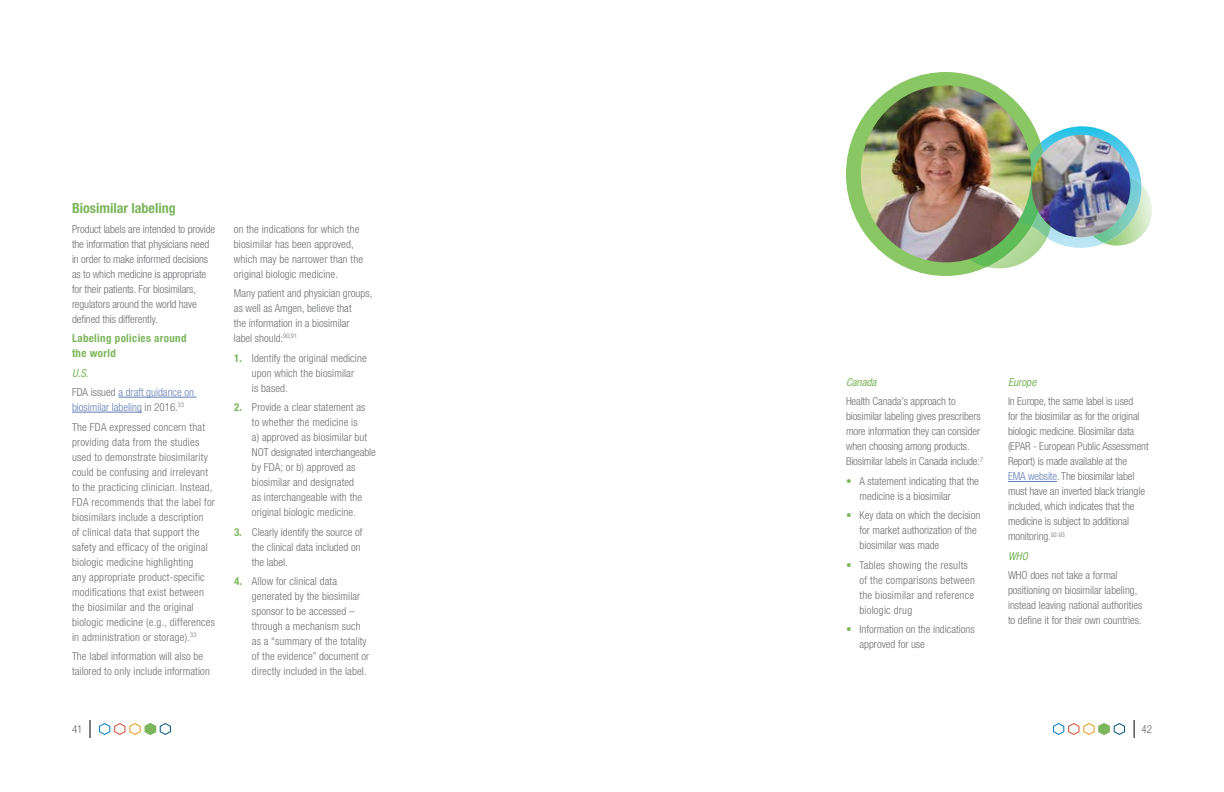
<style>
.page{position:relative;width:1224px;height:792px;background:#fff}
.page>*{position:absolute;margin:0;border:0;box-sizing:border-box;transform-origin:0 0}
.t1{font:700 condensed 14px "Helvetica Neue LT Pro";color:#7cb65c}
.t2{font:300 condensed 11px/15px "Helvetica Neue LT Pro";letter-spacing:.005em;color:#6d6e71}
.t3{font:700 condensed 11px/15px "Helvetica Neue LT Pro";letter-spacing:.03em;color:#7cb65c}
.t4{font:300 condensed 11px/19.5px "Helvetica Neue LT Pro";color:#627fb5}
.t5{font:italic condensed 11px "Helvetica Neue LT Pro";color:#7cb65c}
.t6{font:300 condensed 11px "Helvetica Neue LT Pro";color:#636466}
.s1{font-weight:400;font-style:italic;color:#7cb65c}
.s2{color:#6d6e71}
.s3{color:#627fb5}
.s4{font-weight:700;color:#7cb65c}
.s5{color:#7cb65c}
</style>
<div class="page">
<svg style="left:1134px;top:720px;width:1px;height:18px"></svg>
<svg style="left:90px;top:720px;width:1px;height:18px"></svg>
<hr style="left:118px;top:397px;width:79px;height:1px;background:#627fb5">
<hr style="left:72px;top:412px;width:70px;height:1px;background:#627fb5">
<svg style="left:99px;top:723px;width:72px;height:12px"></svg>
<svg style="left:1053px;top:723px;width:72px;height:12px"></svg>
<hr style="left:1008px;top:481px;width:49px;height:1px;background:#627fb5">
<div style="left:846px;top:72px;width:199px;height:204px;background:#89c765;border-radius:50%"></div>
<svg style="left:940px;top:126px;width:212px;height:142px"></svg>
<img style="left:1032px;top:135px;width:98px;height:102px">
<img style="left:861px;top:85px;width:170px;height:177px">
<p class="t1" style="left:72px;top:200px;width:105px">Biosimilar labeling</p>
<p class="t2" style="left:72px;top:221px;width:145px">Product labels are intended to provide the information that physicians need in order to make informed decisions as to which medicine is appropriate for their patients. For biosimilars, regulators around the world have defined this differently.</p>
<p class="t3" style="left:72px;top:331px;width:116px">Labeling policies around the world</p>
<p class="t4" style="left:72px;top:363px;width:123px"><span class="s1">U.S.<br></span><span class="s2">FDA issued</span> a draft guidance on</p>
<p class="t2" style="left:72px;top:397px;width:135px;line-height:19.5px"><span class="s3">biosimilar labeling</span> in 2016.<sup>33<br></sup>The FDA expressed concern that</p>
<p class="t2" style="left:72px;top:434px;width:145px">providing data from the studies used to demonstrate biosimilarity could be confusing and irrelevant to the practicing clinician. Instead, FDA recommends that the label for biosimilars include a description<br>of clinical data that support the safety and efficacy of the original biologic medicine highlighting<br>any appropriate product-specific modifications that exist between the biosimilar and the original biologic medicine (e.g., differences in administration or storage).<sup>33</sup></p>
<p class="t2" style="left:72px;top:649px;width:139px">The label information will also be tailored to only include information</p>
<p class="t2" style="left:234px;top:221px;width:131px">on the indications for which the biosimilar has been approved, which may be narrower than the original biologic medicine.</p>
<p class="t2" style="left:234px;top:286px;width:140px">Many patient and physician groups, as well as Amgen, believe that<br>the information in a biosimilar<br>label should:<sup>90,91</sup></p>
<p class="t2" style="left:252px;top:350px;width:116px;text-indent:-18px"><span class="s4">1.</span> Identify the original medicine upon which the biosimilar<br>is based.</p>
<p class="t2" style="left:252px;top:400px;width:125px;text-indent:-18px"><span class="s4">2.</span> Provide a clear statement as to whether the medicine is<br>a) approved as biosimilar but<br>NOT designated interchangeable by FDA; or b) approved as biosimilar and designated<br>as interchangeable with the original biologic medicine.</p>
<p class="t2" style="left:252px;top:524px;width:112px;text-indent:-18px"><span class="s4">3.</span> Clearly identify the source of the clinical data included on the label.</p>
<p class="t2" style="left:252px;top:574px;width:119px;text-indent:-18px"><span class="s4">4.</span> Allow for clinical data generated by the biosimilar sponsor to be accessed – through a mechanism such as a “summary of the totality of the evidence” document or directly included in the label.</p>
<p class="t5" style="left:846px;top:376px;width:32px">Canada</p>
<p class="t2" style="left:846px;top:394px;width:139px">Health Canada’s approach to biosimilar labeling gives prescribers more information they can consider when choosing among products.<br>Biosimilar labels in Canada include:<sup>7</sup></p>
<p class="t2" style="left:859px;top:473px;width:121px;text-indent:-13px"><span class="s5">•</span> A statement indicating that the medicine is a biosimilar</p>
<p class="t2" style="left:859px;top:508px;width:122px;text-indent:-13px"><span class="s5">•</span> Key data on which the decision for market authorization of the biosimilar was made</p>
<p class="t2" style="left:859px;top:557px;width:117px;text-indent:-13px"><span class="s5">•</span> Tables showing the results of the comparisons between the biosimilar and reference biologic drug</p>
<p class="t2" style="left:859px;top:622px;width:117px;text-indent:-13px"><span class="s5">•</span> Information on the indications approved for use</p>
<p class="t5" style="left:1008px;top:376px;width:30px">Europe</p>
<p class="t2" style="left:1008px;top:394px;width:142px">In Europe, the same label is used<br>for the biosimilar as for the original biologic medicine. Biosimilar data (EPAR - European Public Assessment Report) is made available at the<br><span class="s3">EMA website</span>. The biosimilar label must have an inverted black triangle included, which indicates that the medicine is subject to additional monitoring.<sup>92-93</sup></p>
<p class="t5" style="left:1008px;top:550px;width:21px">WHO</p>
<p class="t2" style="left:1008px;top:568px;width:136px">WHO does not take a formal positioning on biosimilar labeling, instead leaving national authorities to define it for their own countries.</p>
<p class="t6" style="left:72px;top:723px;width:12px">41</p>
<p class="t6" style="left:1141px;top:723px;width:12px">42</p>
</div>
